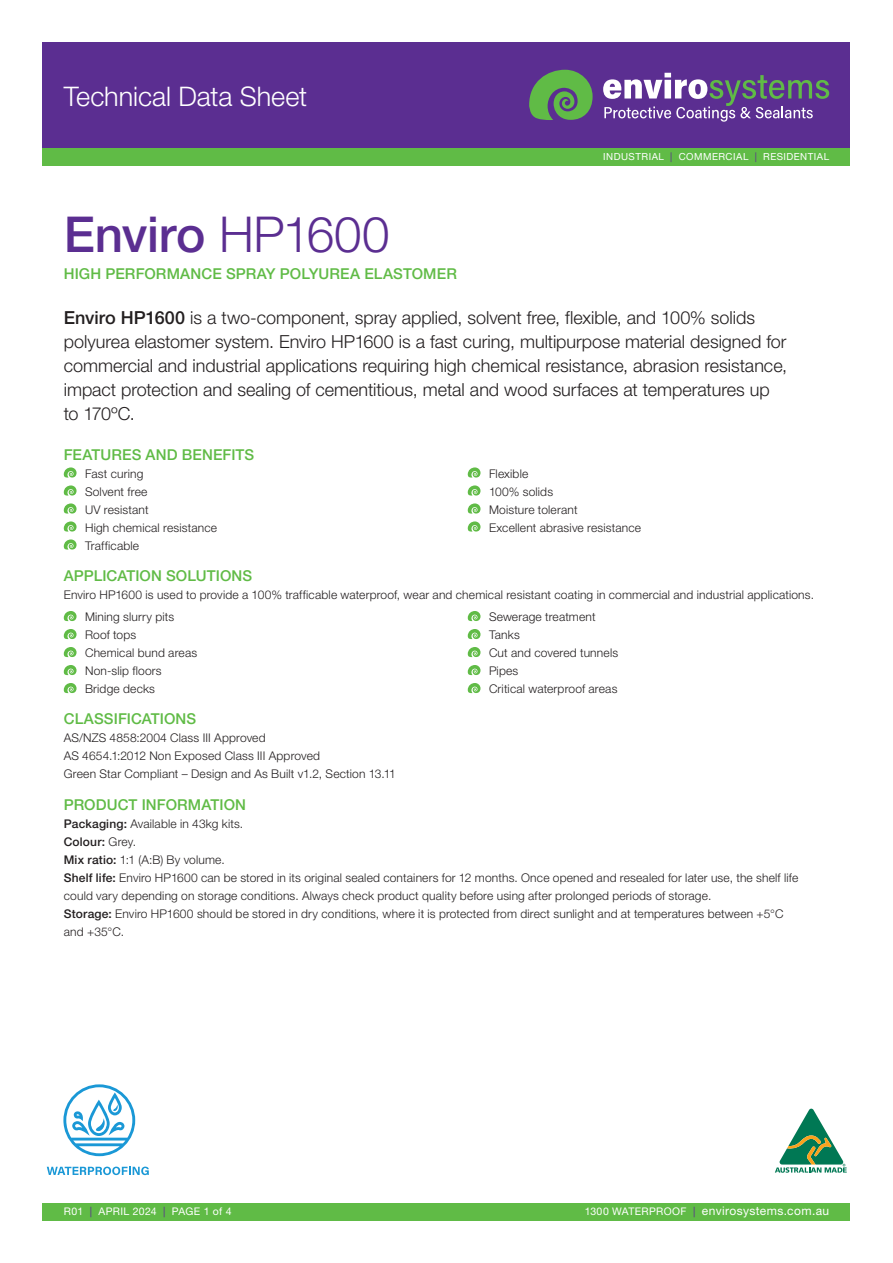
<style>
.page{position:relative;width:893px;height:1263px;background:#fff}
.page>*{position:absolute;margin:0;border:0;box-sizing:border-box;transform-origin:0 0}
.t1{font:500 49.5px "Helvetica Neue";letter-spacing:-.005em;color:#5b2e91}
.t2{font:300 27px "Helvetica Neue";letter-spacing:-.005em;color:#fff}
.t3{font:300 18px/24px "Helvetica Neue";color:#231f20}
.t4{font:500 15px "Helvetica Neue";letter-spacing:.005em;color:#60bb46}
.t5{font:300 12px/18px "Helvetica Neue";letter-spacing:.015em;color:#231f20}
.t6{font:12px "Helvetica Neue";letter-spacing:.03em;color:#fff}
.t7{font:10.5px "Helvetica Neue";letter-spacing:.03em;color:#fff}
.t8{font:9.75px "Helvetica Neue";letter-spacing:.05em;color:#fff}
.s1{color:#5b2e91}
.s2{font-weight:300}
.s3{font-weight:500}
.s4{font-size:10.5px}
.s5{font-size:10.5px;color:#5b2e91}
</style>
<div class="page">
<div style="left:43px;top:43px;width:807px;height:106px;background:#5b2e91"></div>
<svg style="left:603px;top:73px;width:226px;height:49px"></svg>
<svg style="left:529px;top:70px;width:64px;height:50px"></svg>
<div style="left:43px;top:149px;width:807px;height:17px;background:#60bb46"></div>
<div style="left:43px;top:1203px;width:807px;height:17px;background:#60bb46"></div>
<svg style="left:64px;top:467px;width:13px;height:11px"></svg>
<svg style="left:64px;top:485px;width:13px;height:11px"></svg>
<svg style="left:64px;top:503px;width:13px;height:11px"></svg>
<svg style="left:64px;top:521px;width:13px;height:11px"></svg>
<svg style="left:64px;top:539px;width:13px;height:11px"></svg>
<svg style="left:468px;top:467px;width:12px;height:11px"></svg>
<svg style="left:468px;top:485px;width:12px;height:11px"></svg>
<svg style="left:468px;top:503px;width:12px;height:11px"></svg>
<svg style="left:468px;top:521px;width:12px;height:11px"></svg>
<svg style="left:64px;top:611px;width:13px;height:10px"></svg>
<svg style="left:64px;top:629px;width:13px;height:10px"></svg>
<svg style="left:64px;top:647px;width:13px;height:10px"></svg>
<svg style="left:64px;top:665px;width:13px;height:10px"></svg>
<svg style="left:64px;top:683px;width:13px;height:10px"></svg>
<svg style="left:468px;top:611px;width:12px;height:10px"></svg>
<svg style="left:468px;top:629px;width:12px;height:10px"></svg>
<svg style="left:468px;top:647px;width:12px;height:10px"></svg>
<svg style="left:468px;top:665px;width:12px;height:10px"></svg>
<svg style="left:468px;top:683px;width:12px;height:10px"></svg>
<svg style="left:775px;top:1108px;width:72px;height:65px"></svg>
<svg style="left:47px;top:1166px;width:102px;height:9px"></svg>
<svg style="left:63px;top:1084px;width:72px;height:72px"></svg>
<h2 class="t2" style="left:64px;top:80px;width:245px">Technical Data Sheet</h2>
<p class="t8" style="left:603px;top:151px;width:227px">INDUSTRIAL <span class="s1">|</span> COMMERCIAL <span class="s1">|</span> RESIDENTIAL</p>
<h1 class="t1" style="left:64px;top:204px;width:327px">Enviro <span class="s2">HP1600</span></h1>
<p class="t4" style="left:64px;top:264px;width:395px">HIGH PERFORMANCE SPRAY POLYUREA ELASTOMER</p>
<p class="t3" style="left:64px;top:305px;width:725px"><span class="s3">Enviro HP1600</span> is a two-component, spray applied, solvent free, flexible, and 100% solids polyurea elastomer system. Enviro HP1600 is a fast curing, multipurpose material designed for commercial and industrial applications requiring high chemical resistance, abrasion resistance, impact protection and sealing of cementitious, metal and wood surfaces at temperatures up to 170ºC.</p>
<p class="t4" style="left:64px;top:445px;width:192px">FEATURES AND BENEFITS</p>
<p class="t5" style="left:85px;top:464px;width:134px">Fast curing<br>Solvent free<br>UV resistant<br>High chemical resistance<br>Trafficable</p>
<p class="t5" style="left:489px;top:464px;width:154px">Flexible<br>100% solids<br>Moisture tolerant<br>Excellent abrasive resistance</p>
<p class="t4" style="left:64px;top:566px;width:190px">APPLICATION SOLUTIONS</p>
<p class="t5" style="left:85px;top:583px;width:730px;line-height:22.2px;text-indent:-21px">Enviro HP1600 is used to provide a 100% trafficable waterproof, wear and chemical resistant coating in commercial and industrial applications.<br>Mining slurry pits</p>
<p class="t5" style="left:85px;top:626px;width:114px">Roof tops<br>Chemical bund areas<br>Non-slip floors<br>Bridge decks</p>
<p class="t5" style="left:489px;top:608px;width:131px">Sewerage treatment<br>Tanks<br>Cut and covered tunnels<br>Pipes<br>Critical waterproof areas</p>
<p class="t4" style="left:64px;top:710px;width:134px">CLASSIFICATIONS</p>
<p class="t5" style="left:64px;top:729px;width:334px">AS/NZS 4858:2004 Class III Approved<br>AS 4654.1:2012 Non Exposed Class III Approved<br>Green Star Compliant – Design and As Built v1.2, Section 13.11</p>
<p class="t4" style="left:64px;top:795px;width:184px">PRODUCT INFORMATION</p>
<p class="t5" style="left:64px;top:814px;width:736px"><span class="s3">Packaging:</span> Available in 43kg kits.<br><span class="s3">Colour:</span> Grey.<br><span class="s3">Mix ratio:</span> 1:1 (A:B) By volume.<br><span class="s3">Shelf life:</span> Enviro HP1600 can be stored in its original sealed containers for 12 months. Once opened and resealed for later use, the shelf life could vary depending on storage conditions. Always check product quality before using after prolonged periods of storage.<br><span class="s3">Storage:</span> Enviro HP1600 should be stored in dry conditions, where it is protected from direct sunlight and at temperatures between +5°C and +35°C.</p>
<p class="t7" style="left:64px;top:1205px;width:169px">R01 <span class="s1">|</span> APRIL 2024 <span class="s1">|</span> PAGE 1 of 4</p>
<p class="t6" style="left:585px;top:1204px;width:246px"><span class="s4">1300 WATERPROOF</span> <span class="s5">|</span> envirosystems.com.au</p>
</div>
